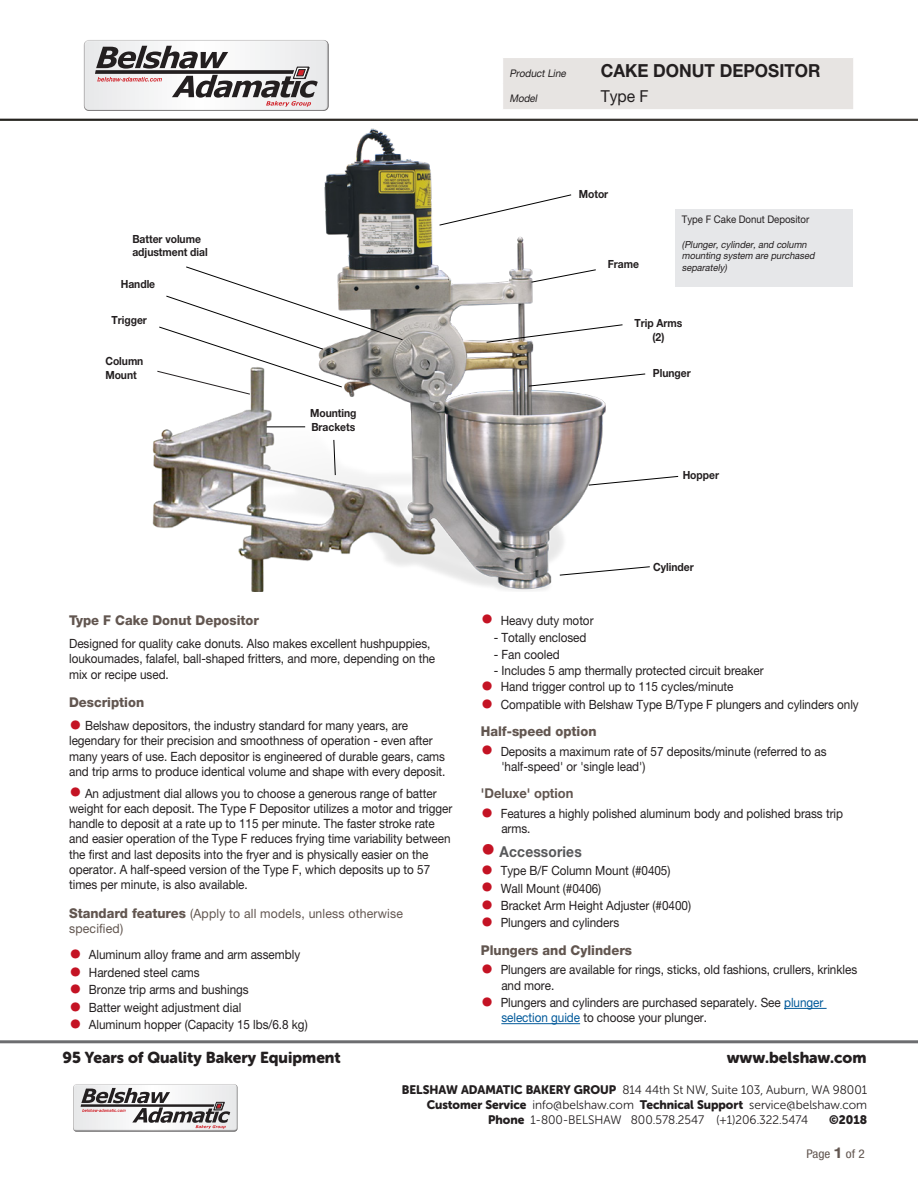
<style>
.page{position:relative;width:918px;height:1188px;background:#fff}
.page>*{position:absolute;margin:0;border:0;box-sizing:border-box;transform-origin:0 0}
.t1{font:700 18px "Helvetica Neue LT Pro";color:#231f20;scale:.95 1}
.t2{font:16.5px "Helvetica Neue LT Pro";color:#231f20;scale:.95 1}
.t3{font:15.75px "Museo Sans Rounded 900";color:#231f20}
.t4{font:700 15px "Helvetica Neue LT Pro";letter-spacing:.01em;color:#57585a;scale:.92 1}
.t5{font:800 13.5px "Helvetica Neue LT Pro";color:#625650;scale:.96 1}
.t6{font:700 13.5px "Helvetica Neue LT Pro";color:#625650;scale:.96 1}
.t7{font:12.75px/15.3px "Helvetica Neue LT Pro";letter-spacing:-.005em;color:#231f20;scale:.92 1}
.t8{font:12.75px/15.3px "Helvetica Neue LT Pro";letter-spacing:.015em;color:#625650;scale:.96 1}
.t9{font:12.3px "Museo Sans Rounded 300";color:#231f20}
.t10{font:12.3px "Museo Sans Rounded 900";color:#231f20}
.t11{font:condensed 12px "Helvetica Neue LT Pro";color:#625650;scale:1.1 1}
.t12{font:700 11.25px/13.5px "Helvetica Neue LT Pro";letter-spacing:-.005em;color:#231f20;scale:.92 1}
.t13{font:10.5px "Helvetica Neue LT Pro";letter-spacing:-.005em;color:#231f20;scale:.92 1}
.t14{font:italic 10.5px "Helvetica Neue LT Pro";color:#231f20;scale:.95 1}
.t15{font:italic 9.75px/11.7px "Helvetica Neue LT Pro";color:#231f20;scale:.95 1}
.s1{font-size:25.5px;color:#c41324}
.s2{font-weight:800;font-size:13.5px}
.s3{font-size:30px;color:#c41324}
.s4{color:#00599a}
.s5{font-family:"Museo Sans Rounded 900"}
.s6{font-weight:700;font-stretch:normal;font-size:15px}
</style>
<div class="page">
<hr style="left:784px;top:1008px;width:43px;height:1px;background:#00599a">
<hr style="left:501px;top:1023px;width:79px;height:1px;background:#00599a">
<div style="left:675px;top:209px;width:178px;height:77px;background:#e6e7e9"></div>
<img style="left:152px;top:129px;width:454px;height:463px">
<svg style="left:589px;top:476px;width:89px;height:9px"></svg>
<svg style="left:333px;top:440px;width:3px;height:35px"></svg>
<svg style="left:529px;top:374px;width:116px;height:12px"></svg>
<svg style="left:440px;top:195px;width:131px;height:30px"></svg>
<hr style="left:267px;top:427px;width:38px;height:1px;background:#000">
<svg style="left:487px;top:324px;width:135px;height:19px"></svg>
<svg style="left:532px;top:269px;width:64px;height:14px"></svg>
<svg style="left:560px;top:566px;width:90px;height:9px"></svg>
<svg style="left:157px;top:267px;width:246px;height:128px"></svg>
<hr style="left:0;top:1040px;width:918px;height:3px;background:#6c6d70">
<div style="left:503px;top:58px;width:350px;height:51px;background:#e7e4e2"></div>
<svg style="left:84px;top:40px;width:245px;height:71px"></svg>
<svg style="left:73px;top:1084px;width:165px;height:48px"></svg>
<p class="t14" style="left:509px;top:67px;width:63px">ProductLine</p>
<h1 class="t1" style="left:601px;top:60px;width:233px">CAKE DONUT DEPOSITOR</h1>
<p class="t14" style="left:509px;top:92px;width:33px">Model</p>
<p class="t2" style="left:601px;top:87px;width:52px">Type F</p>
<p class="t12" style="left:132px;top:232px;width:83px">Batter volume adjustment dial</p>
<p class="t12" style="left:121px;top:277px;width:39px">Handle</p>
<p class="t12" style="left:112px;top:313px;width:40px">Trigger</p>
<p class="t12" style="left:105px;top:354px;width:43px">Column<br>Mount</p>
<p class="t12" style="left:310px;top:406px;width:52px">Mounting<br>Brackets</p>
<p class="t12" style="left:579px;top:187px;width:34px">Motor</p>
<p class="t12" style="left:608px;top:257px;width:35px">Frame</p>
<p class="t13" style="left:682px;top:213px;width:140px">Type F Cake Donut Depositor</p>
<p class="t15" style="left:682px;top:238px;width:143px">(Plunger,cylinder,and column mounting system are purchased separately)</p>
<p class="t12" style="left:635px;top:316px;width:54px;text-align:center">Trip Arms (2)</p>
<p class="t12" style="left:653px;top:366px;width:43px">Plunger</p>
<p class="t12" style="left:683px;top:468px;width:41px">Hopper</p>
<p class="t5" style="left:69px;top:612px;width:199px">Type F Cake Donut Depositor</p>
<p class="t7" style="left:69px;top:636px;width:399px">Designed for quality cake donuts. Also makes excellent hushpuppies, loukoumades, falafel, ball-shaped fritters, and more, depending on the mix or recipe used.</p>
<p class="t5" style="left:69px;top:694px;width:80px">Description</p>
<p class="t7" style="left:69px;top:718px;width:411px"><span class="s1">•</span> Belshaw depositors, the industry standard for many years, are legendary for their precision and smoothness of operation - even after many years of use. Each depositor is engineered of durable gears, cams and trip arms to produce identical volume and shape with every deposit.</p>
<p class="t7" style="left:69px;top:785px;width:418px"><span class="s1">•</span> An adjustment dial allows you to choose a generous range of batter weight for each deposit. The Type F Depositor utilizes a motor and trigger handle to deposit at a rate up to 115 per minute. The faster stroke rate and easier operation of the Type F reduces frying time variability between the first and last deposits into the fryer and is physically easier on the operator. A half-speed version of the Type F, which deposits up to 57 times per minute, is also available.</p>
<p class="t8" style="left:69px;top:905px;width:349px"><span class="s2">Standard features</span> (Apply to all models, unless otherwise specified)</p>
<p class="t7" style="left:69px;top:947px;width:253px"><span class="s1">•</span> Aluminum alloy frame and arm assembly</p>
<p class="t7" style="left:69px;top:965px;width:144px"><span class="s1">•</span> Hardened steel cams</p>
<p class="t7" style="left:69px;top:982px;width:197px"><span class="s1">•</span> Bronze trip arms and bushings</p>
<p class="t7" style="left:69px;top:999px;width:189px"><span class="s1">•</span> Batter weight adjustment dial</p>
<p class="t7" style="left:69px;top:1017px;width:261px"><span class="s1">•</span> Aluminum hopper (Capacity 15 lbs/6.8 kg)</p>
<p class="t12" style="left:653px;top:560px;width:46px">Cylinder</p>
<p class="t7" style="left:481px;top:612px;width:124px"><span class="s1">•</span> Heavy duty motor</p>
<p class="t7" style="left:494px;top:630px;width:102px">- Totally enclosed</p>
<p class="t7" style="left:494px;top:646px;width:73px">- Fan cooled</p>
<p class="t7" style="left:494px;top:663px;width:295px">- Includes 5 amp thermally protected circuit breaker</p>
<p class="t7" style="left:481px;top:679px;width:276px"><span class="s1">•</span> Hand trigger control up to 115 cycles/minute</p>
<p class="t7" style="left:481px;top:696px;width:412px"><span class="s1">•</span> Compatible with Belshaw Type B/Type F plungers and cylinders only</p>
<p class="t5" style="left:481px;top:723px;width:122px">Half-speed option</p>
<p class="t7" style="left:501px;top:743px;width:355px;text-indent:-21px"><span class="s1">•</span> Deposits a maximum rate of 57 deposits/minute (referred to as 'half-speed' or 'single lead')</p>
<p class="t6" style="left:481px;top:785px;width:98px">'Deluxe' option</p>
<p class="t7" style="left:501px;top:805px;width:373px;text-indent:-21px"><span class="s1">•</span> Features a highly polished aluminum body and polished brass trip arms.</p>
<p class="t4" style="left:481px;top:842px;width:111px"><span class="s3">•</span> Accessories</p>
<p class="t7" style="left:481px;top:863px;width:208px"><span class="s1">•</span> Type B/F Column Mount (#0405)</p>
<p class="t7" style="left:481px;top:880px;width:132px"><span class="s1">•</span> Wall Mount (#0406)</p>
<p class="t7" style="left:481px;top:898px;width:230px"><span class="s1">•</span> Bracket Arm Height Adjuster (#0400)</p>
<p class="t7" style="left:481px;top:915px;width:152px"><span class="s1">•</span> Plungers and cylinders</p>
<p class="t5" style="left:481px;top:942px;width:159px">Plungers and Cylinders</p>
<p class="t7" style="left:501px;top:962px;width:388px;text-indent:-21px"><span class="s1">•</span> Plungers are available for rings, sticks, old fashions, crullers, krinkles and more.</p>
<p class="t7" style="left:501px;top:995px;width:352px;text-indent:-21px"><span class="s1">•</span> Plungers and cylinders are purchased separately. See <span class="s4">plunger selection guide</span> to choose your plunger.</p>
<p class="t3" style="left:62px;top:1048px;width:280px">95 Years of Quality Bakery Equipment</p>
<p class="t3" style="left:727px;top:1048px;width:141px">www.belshaw.com</p>
<p class="t9" style="left:402px;top:1083px;width:467px"><span class="s5">BELSHAW ADAMATIC BAKERY GROUP</span> 814 44th St NW, Suite 103, Auburn, WA 98001</p>
<p class="t9" style="left:427px;top:1098px;width:442px"><span class="s5">Customer Service</span> info@belshaw.com <span class="s5">Technical Support</span> service@belshaw.com</p>
<p class="t9" style="left:488px;top:1113px;width:321px"><span class="s5">Phone</span> 1-800-BELSHAW 800.578.2547 (+1)206.322.5474</p>
<p class="t10" style="left:829px;top:1112px;width:39px">©2018</p>
<p class="t11" style="left:806px;top:1147px;width:55px">Page <span class="s6">1</span> of 2</p>
</div>
